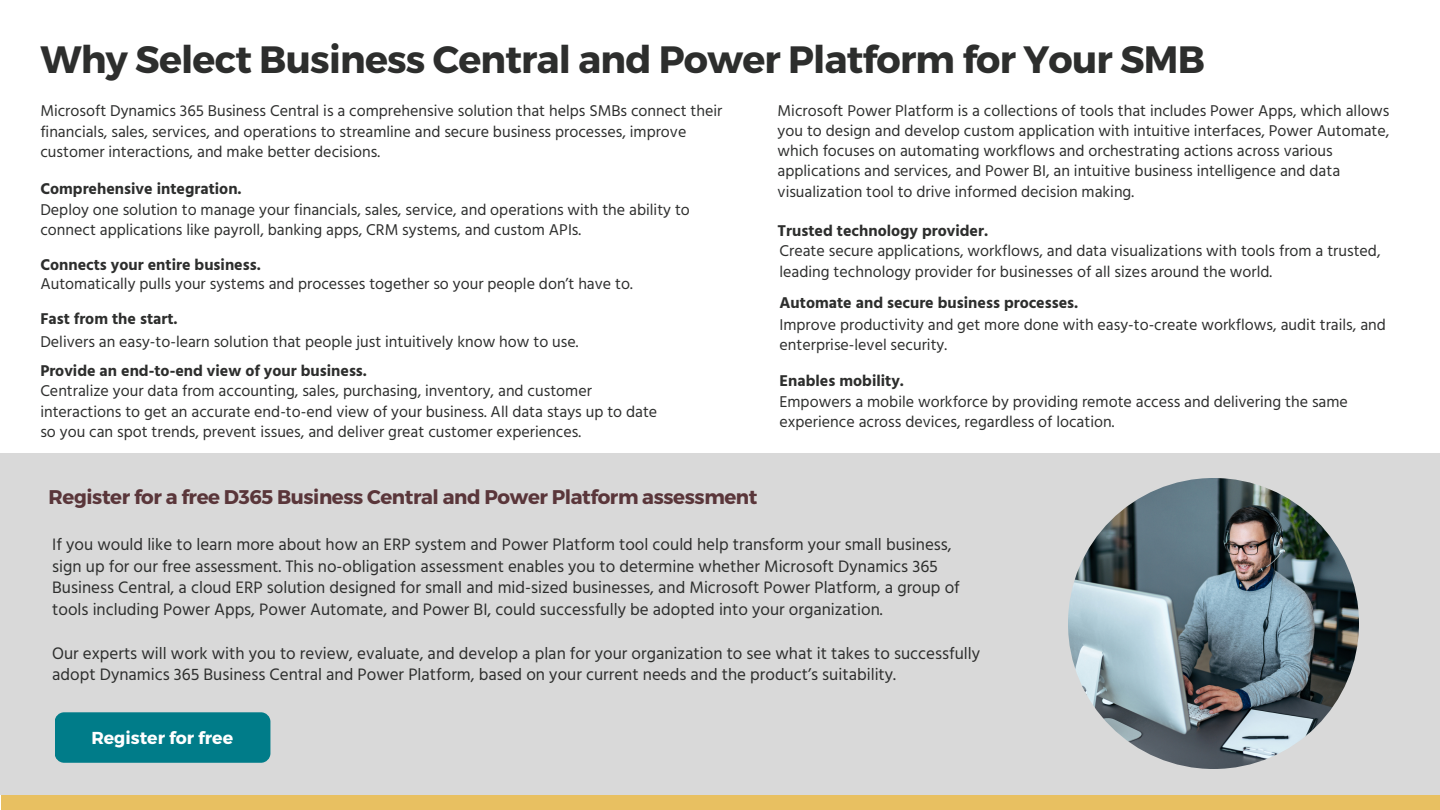
<style>
.page{position:relative;width:1440px;height:810px;background:#fff}
.page>*{position:absolute;margin:0;border:0;box-sizing:border-box;transform-origin:0 0}
.t1{font:700 38.1px "Montserrat";letter-spacing:-.02em;color:#2d2e2d}
.t2{font:700 19.8px "Montserrat";letter-spacing:-.02em;color:#5a363a}
.t3{font:700 17.3px "Montserrat";color:#fff}
.t4{font:17px/21.8px "Hind";color:#2d2e2d}
.t5{font:16px/20.2px "Hind";color:#2d2e2d}
.t6{font:700 16px "Hind";color:#2d2e2d}
</style>
<div class="page">
<div style="left:1px;top:794px;width:1439px;height:16px;background:#e8c061"></div>
<div style="left:0;top:453px;width:1440px;height:341px;background:#d9d9d9"></div>
<img style="left:1068px;top:478px;width:291px;height:291px;border-radius:50%">
<div style="left:55px;top:712px;width:215px;height:51px;background:#007c89;border-radius:10px"></div>
<p class="t1" style="left:40px;top:35px;width:1166px">Why Select Business Central and Power Platform for Your SMB</p>
<p class="t5" style="left:40px;top:101px;width:684px">Microsoft Dynamics 365 Business Central is a comprehensive solution that helps SMBs connect their</p>
<p class="t5" style="left:40px;top:121px;width:648px">financials, sales, services, and operations to streamline and secure business processes, improve customer interactions, and make better decisions.</p>
<p class="t6" style="left:40px;top:180px;width:203px">Comprehensive integration.</p>
<p class="t5" style="left:40px;top:199px;width:651px">Deploy one solution to manage your financials, sales, service, and operations with the ability to connect applications like payroll, banking apps, CRM systems, and custom APIs.</p>
<p class="t5" style="left:40px;top:273px;width:594px">Automatically pulls your systems and processes together so your people don’t have to.</p>
<p class="t6" style="left:40px;top:255px;width:222px">Connects your entire business.</p>
<p class="t6" style="left:40px;top:309px;width:139px">Fast from the start.</p>
<p class="t5" style="left:40px;top:332px;width:540px">Delivers an easy-to-learn solution that people just intuitively know how to use.</p>
<p class="t6" style="left:40px;top:361px;width:328px">Provide an end-to-end view of your business.</p>
<p class="t5" style="left:40px;top:381px;width:618px">Centralize your data from accounting, sales, purchasing, inventory, and customer interactions to get an accurate end-to-end view of your business. All data stays up to date so you can spot trends, prevent issues, and deliver great customer experiences.</p>
<p class="t2" style="left:49px;top:484px;width:710px">Register for a free D365 Business Central and Power Platform assessment</p>
<p class="t5" style="left:778px;top:100px;width:613px">Microsoft Power Platform is a collections of tools that includes Power Apps, which allows you to design and develop custom application with intuitive interfaces, Power Automate, which focuses on automating workflows and orchestrating actions across various applications and services, and Power BI, an intuitive business intelligence and data visualization tool to drive informed decision making.</p>
<p class="t6" style="left:778px;top:221px;width:212px">Trusted technology provider.</p>
<p class="t5" style="left:780px;top:241px;width:603px">Create secure applications, workflows, and data visualizations with tools from a trusted, leading technology provider for businesses of all sizes around the world.</p>
<p class="t6" style="left:780px;top:293px;width:300px">Automate and secure business processes.</p>
<p class="t5" style="left:780px;top:314px;width:608px">Improve productivity and get more done with easy-to-create workflows, audit trails, and enterprise-level security.</p>
<p class="t6" style="left:780px;top:371px;width:126px">Enables mobility.</p>
<p class="t5" style="left:780px;top:391px;width:570px">Empowers a mobile workforce by providing remote access and delivering the same experience across devices, regardless of location.</p>
<p class="t4" style="left:52px;top:533px;width:909px">If you would like to learn more about how an ERP system and Power Platform tool could help transform your small business, sign up for our free assessment. This no-obligation assessment enables you to determine whether Microsoft Dynamics 365<br>Business Central, a cloud ERP solution designed for small and mid-sized businesses, and Microsoft Power Platform, a group of tools including Power Apps, Power Automate, and Power BI, could successfully be adopted into your organization.</p>
<p class="t4" style="left:52px;top:642px;width:929px">Our experts will work with you to review, evaluate, and develop a plan for your organization to see what it takes to successfully adopt Dynamics 365 Business Central and Power Platform, based on your current needs and the product’s suitability.</p>
<p class="t3" style="left:91px;top:727px;width:143px">Register for free</p>
</div>
